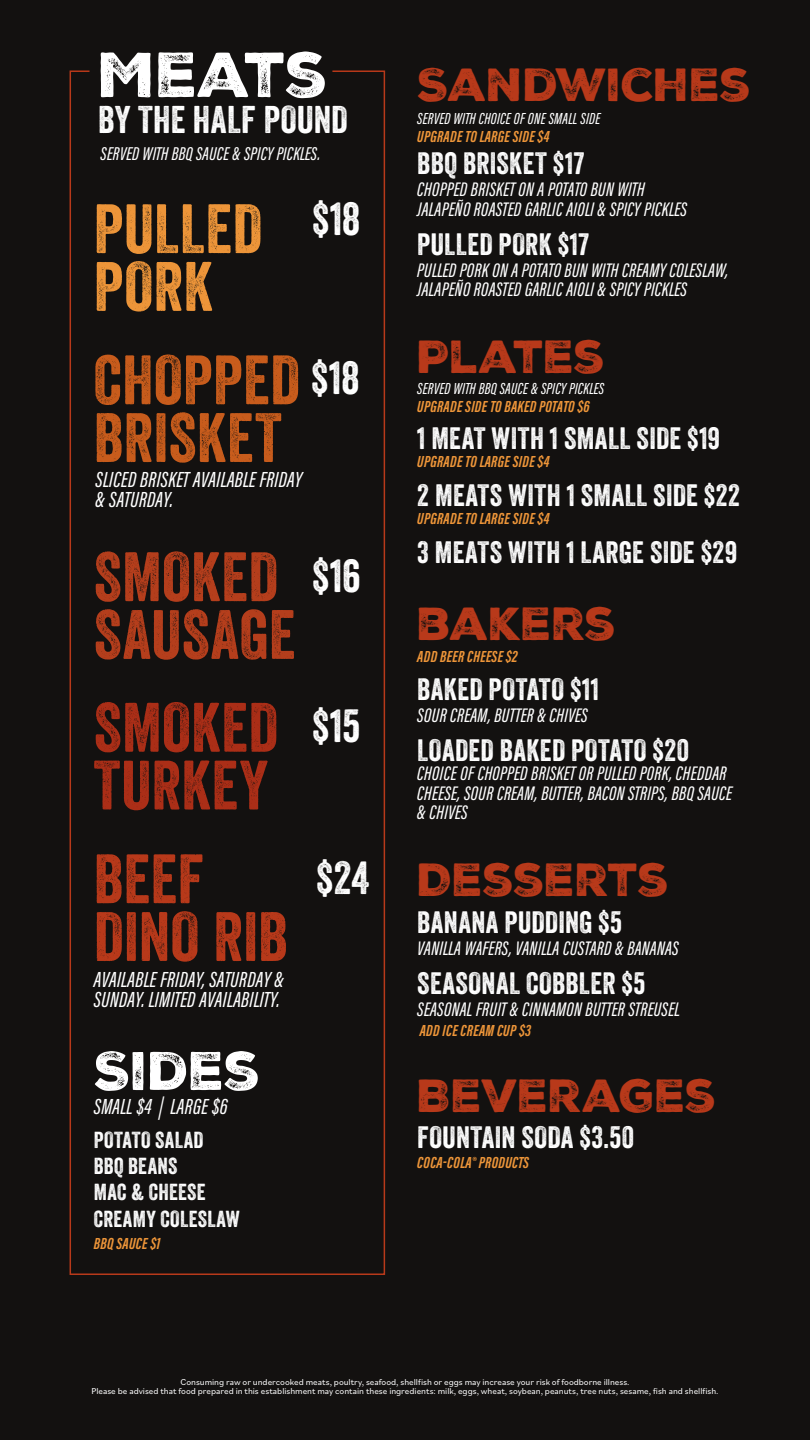
<style>
.page{position:relative;width:810px;height:1440px;background:#131110}
.page>*{position:absolute;margin:0;border:0;box-sizing:border-box;transform-origin:0 0}
.t1{font:67.5px/57.8px "Veneer";letter-spacing:.005em;color:#c85c1c}
.t2{font:67.5px "Veneer";letter-spacing:.005em;color:#b53e1c}
.t3{font:67.5px "Veneer";letter-spacing:.01em;color:#ab2e17}
.t4{font:67.5px/57.8px "Veneer";letter-spacing:.005em;color:#b8391a}
.t5{font:67.5px/57.8px "Veneer";letter-spacing:.01em;color:#ed9539}
.t6{font:61.5px "Nexa Rust Sans Black 2";letter-spacing:-.03em;color:#fff}
.t7{font:52.5px "Nexa Rust Sans Black 2";letter-spacing:-.02em;color:#fff}
.t8{font:45px "Nexa Rust Sans Black 2";letter-spacing:-.02em;color:#b8391a}
.t9{font:45px "Veneer";color:#fff}
.t10{font:37.5px "Veneer";letter-spacing:.01em;color:#fff}
.t11{font:30px "Veneer";letter-spacing:.015em;color:#fff}
.t12{font:italic 500 22.5px "Acumin Pro Extra Cond";letter-spacing:.015em;color:#fff}
.t13{font:22.5px "Veneer";letter-spacing:.015em;color:#fff}
.t14{font:italic 500 20.25px/19.5px "Acumin Pro Extra Cond";letter-spacing:.015em;color:#fff}
.t15{font:italic 500 19.12px "Acumin Pro Extra Cond";letter-spacing:.015em;color:#fff}
.t16{font:italic 700 16.5px "Acumin Pro Extra Cond";letter-spacing:.02em;color:#ed9539}
.t17{font:italic 500 16.5px "Acumin Pro Extra Cond";letter-spacing:.015em;color:#fff}
.t18{font:9px "Bilo";letter-spacing:-.005em;color:#fff}
</style>
<div class="page">
<svg style="left:69px;top:70px;width:317px;height:1205px"></svg>
<p class="t6" style="left:98px;top:33px;width:232px">MEATS</p>
<p class="t10" style="left:98px;top:97px;width:251px">BY THE HALF POUND</p>
<p class="t15" style="left:101px;top:142px;width:221px">SERVED WITH BBQ SAUCE &amp; SPICY PICKLES.</p>
<p class="t5" style="left:94px;top:199px;width:170px">PULLED<br>PORK</p>
<p class="t9" style="left:312px;top:192px;width:49px">$18</p>
<p class="t1" style="left:94px;top:351px;width:208px">CHOPPED<br>BRISKET</p>
<p class="t12" style="left:96px;top:466px;width:208px">SLICED BRISKET AVAILABLE FRIDAY</p>
<p class="t12" style="left:96px;top:486px;width:79px">&amp; SATURDAY.</p>
<p class="t9" style="left:311px;top:351px;width:49px">$18</p>
<p class="t2" style="left:94px;top:536px;width:186px">SMOKED</p>
<p class="t9" style="left:312px;top:548px;width:50px">$16</p>
<p class="t2" style="left:94px;top:594px;width:203px">SAUSAGE</p>
<p class="t3" style="left:94px;top:686px;width:186px">SMOKED</p>
<p class="t9" style="left:312px;top:699px;width:50px">$15</p>
<p class="t3" style="left:94px;top:744px;width:176px">TURKEY</p>
<p class="t4" style="left:94px;top:850px;width:195px">BEEF<br>DINO RIB</p>
<p class="t12" style="left:94px;top:966px;width:192px">AVAILABLE FRIDAY, SATURDAY &amp;</p>
<p class="t12" style="left:94px;top:986px;width:187px">SUNDAY. LIMITED AVAILABILITY.</p>
<p class="t7" style="left:94px;top:1035px;width:168px">SIDES</p>
<p class="t12" style="left:94px;top:1093px;width:136px">SMALL $4 | LARGE $6</p>
<p class="t13" style="left:94px;top:1126px;width:111px">POTATO SALAD</p>
<p class="t13" style="left:94px;top:1152px;width:85px">BBQ BEANS</p>
<p class="t13" style="left:94px;top:1179px;width:113px">MAC &amp; CHEESE</p>
<p class="t13" style="left:94px;top:1205px;width:147px">CREAMY COLESLAW</p>
<p class="t16" style="left:94px;top:1233px;width:68px">BBQ SAUCE $1</p>
<p class="t9" style="left:316px;top:851px;width:54px">$24</p>
<p class="t8" style="left:417px;top:54px;width:336px">SANDWICHES</p>
<p class="t17" style="left:417px;top:108px;width:185px">SERVED WITH CHOICE OF ONE SMALL SIDE</p>
<p class="t16" style="left:417px;top:126px;width:134px">UPGRADE TO LARGE SIDE $4</p>
<p class="t11" style="left:417px;top:145px;width:168px">BBQ BRISKET $17</p>
<p class="t14" style="left:417px;top:179px;width:229px">CHOPPED BRISKET ON A POTATO BUN WITH</p>
<p class="t14" style="left:417px;top:199px;width:271px">JALAPEÑO ROASTED GARLIC AIOLI &amp; SPICY PICKLES</p>
<p class="t11" style="left:417px;top:226px;width:173px">PULLED PORK $17</p>
<p class="t14" style="left:417px;top:260px;width:313px">PULLED PORK ON A POTATO BUN WITH CREAMY COLESLAW,</p>
<p class="t14" style="left:417px;top:280px;width:271px">JALAPEÑO ROASTED GARLIC AIOLI &amp; SPICY PICKLES</p>
<p class="t8" style="left:417px;top:326px;width:190px">PLATES</p>
<p class="t17" style="left:417px;top:379px;width:188px">SERVED WITH BBQ SAUCE &amp; SPICY PICKLES</p>
<p class="t16" style="left:417px;top:397px;width:174px">UPGRADE SIDE TO BAKED POTATO $6</p>
<p class="t11" style="left:417px;top:420px;width:304px">1 MEAT WITH 1 SMALL SIDE $19</p>
<p class="t16" style="left:417px;top:451px;width:134px">UPGRADE TO LARGE SIDE $4</p>
<p class="t11" style="left:417px;top:477px;width:324px">2 MEATS WITH 1 SMALL SIDE $22</p>
<p class="t16" style="left:417px;top:508px;width:134px">UPGRADE TO LARGE SIDE $4</p>
<p class="t11" style="left:417px;top:534px;width:321px">3 MEATS WITH 1 LARGE SIDE $29</p>
<p class="t8" style="left:417px;top:594px;width:200px">BAKERS</p>
<p class="t16" style="left:417px;top:646px;width:102px">ADD BEER CHEESE $2</p>
<p class="t11" style="left:417px;top:671px;width:183px">BAKED POTATO $11</p>
<p class="t14" style="left:417px;top:705px;width:172px">SOUR CREAM, BUTTER &amp; CHIVES</p>
<p class="t11" style="left:417px;top:732px;width:273px">LOADED BAKED POTATO $20</p>
<p class="t14" style="left:417px;top:764px;width:316px">CHOICE OF CHOPPED BRISKET OR PULLED PORK, CHEDDAR<br>CHEESE, SOUR CREAM, BUTTER, BACON STRIPS, BBQ SAUCE</p>
<p class="t14" style="left:417px;top:803px;width:52px">&amp; CHIVES</p>
<p class="t8" style="left:417px;top:850px;width:254px">DESSERTS</p>
<p class="t11" style="left:417px;top:904px;width:206px">BANANA PUDDING $5</p>
<p class="t14" style="left:417px;top:938px;width:263px">VANILLA WAFERS, VANILLA CUSTARD &amp; BANANAS</p>
<p class="t11" style="left:417px;top:965px;width:230px">SEASONAL COBBLER $5</p>
<p class="t14" style="left:417px;top:999px;width:264px">SEASONAL FRUIT &amp; CINNAMON BUTTER STREUSEL</p>
<p class="t16" style="left:420px;top:1020px;width:113px">ADD ICE CREAM CUP $3</p>
<p class="t8" style="left:417px;top:1066px;width:301px">BEVERAGES</p>
<p class="t11" style="left:417px;top:1119px;width:218px">FOUNTAIN SODA $3.50</p>
<p class="t16" style="left:417px;top:1152px;width:113px">COCA-COLA® PRODUCTS</p>
<p class="t18" style="left:180px;top:1375px;width:451px">Consuming raw or undercooked meats, poultry, seafood, shellfish or eggs may increase your risk of foodborne illness.</p>
<p class="t18" style="left:91px;top:1385px;width:629px">Please be advised that food prepared in this establishment may contain these ingredients: milk, eggs, wheat, soybean, peanuts, tree nuts, sesame, fish and shellfish.</p>
</div>
